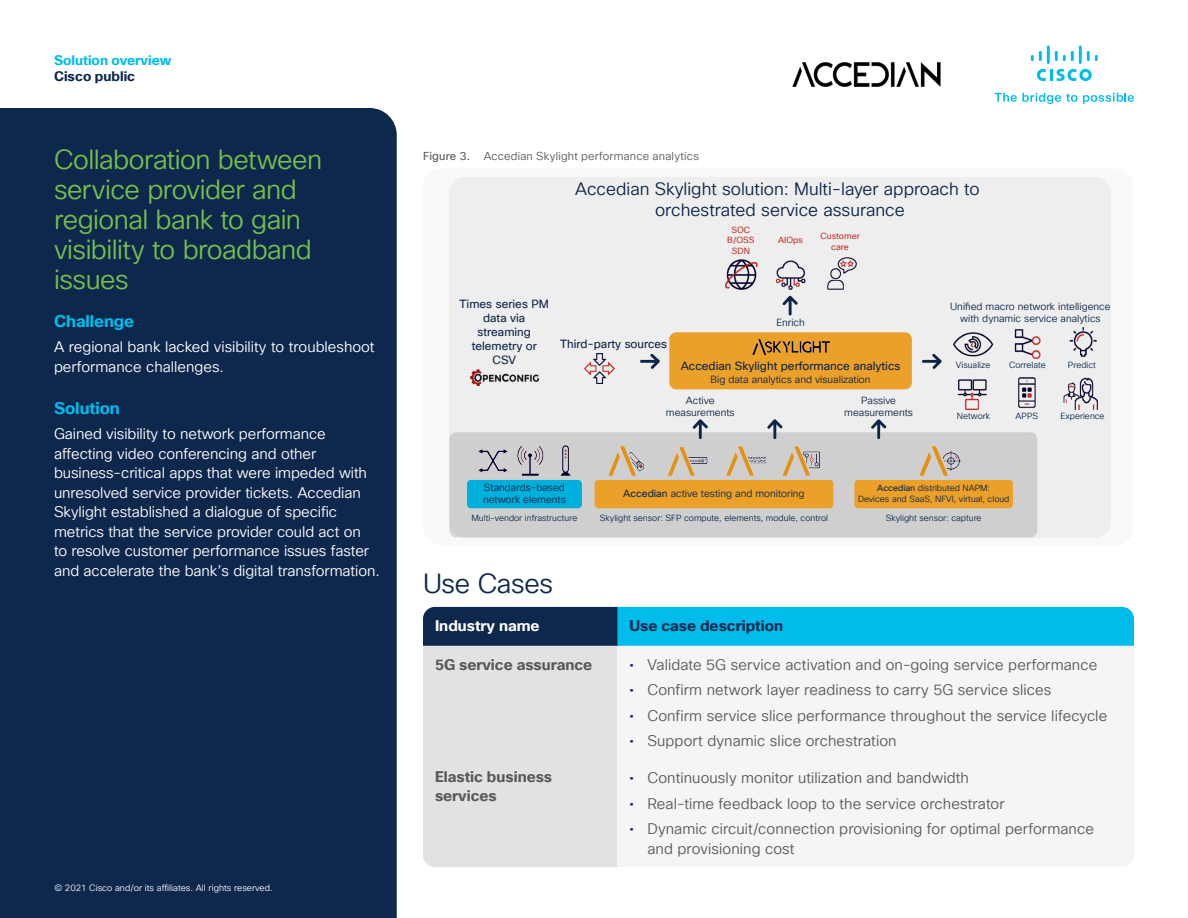
<style>
.page{position:relative;width:1188px;height:918px;background:#fff}
.page>*{position:absolute;margin:0;border:0;box-sizing:border-box;transform-origin:0 0}
.Subhead2_Green{font:27px/30px "Cisco Sans TT Light";letter-spacing:-.02em;color:#74bf4b}
.Subhead2_midnight_bl{font:27px "Cisco Sans TT Light";letter-spacing:-.015em;color:#0d274d}
.t1{font:17.4px/21px "Cisco Sans TT Light";color:#0d274d;text-align:center}
.Subhead3_Blue{font:700 16.5px "Cisco Sans TT";letter-spacing:-.005em;color:#00bceb}
.Body_White{font:15px/19.5px "Cisco Sans TT Light";letter-spacing:-.005em;color:#fff}
.t2{font:15px/19.5px "Cisco Sans TT Light";letter-spacing:.005em;color:#57585a}
.Table_body{font:700 15px/19.5px "Cisco Sans TT";color:#57585a}
.Table_Head{font:700 15px "Cisco Sans TT";color:#0d274d}
.Table_Head-2{font:700 15px "Cisco Sans TT";color:#fff}
.t3{font:700 13.5px "Cisco Sans TT";color:#00bceb}
.t4{font:700 13.5px "Cisco Sans TT";color:#0d274d}
.t5{font:11.7px/14px "Cisco Sans TT";color:#0d274d;text-align:center}
.FigureCaption{font:11.25px "Cisco Sans TT Light";letter-spacing:.015em;color:#57585a}
.t6{font:10.2px/12.1px "Cisco Sans TT Light";color:#0d274d}
.Footer_white{font:9px "Cisco Sans TT Light";color:#fff}
.t7{font:8.7px/10.5px "Cisco Sans TT Light";color:#0d274d;text-align:center}
.t8{font:8.7px/10.5px "Cisco Sans TT";color:#ce372f;text-align:center}
.s1{font-family:"Cisco Sans TT"}
.s2{font-family:"Cisco Sans TT";color:#0d274d}
</style>
<div class="page">
<svg style="left:995px;top:93px;width:82px;height:11px"></svg>
<svg style="left:1083px;top:93px;width:51px;height:11px"></svg>
<svg style="left:1037px;top:69px;width:55px;height:12px"></svg>
<svg style="left:1031px;top:51px;width:11px;height:10px"></svg>
<hr style="left:1047px;top:45px;width:3px;height:19px;background:#00bdeb">
<svg style="left:1055px;top:51px;width:19px;height:10px"></svg>
<hr style="left:1079px;top:45px;width:3px;height:19px;background:#00bdeb">
<svg style="left:1087px;top:51px;width:11px;height:10px"></svg>
<img style="left:792px;top:63px;width:148px;height:24px">
<div style="left:423px;top:169px;width:710px;height:376px;background:#f9f9f9;border-radius:18px"></div>
<svg style="left:449px;top:177px;width:662px;height:360px;fill:#eee"></svg>
<div style="left:423px;top:646px;width:194px;height:112px;background:#e1e2e4"></div>
<div style="left:617px;top:646px;width:517px;height:112px;background:#f5f5f6"></div>
<svg style="left:423px;top:607px;width:711px;height:39px;background:#0594c0"></svg>
<div style="left:423px;top:758px;width:194px;height:109px;background:#e1e2e4"></div>
<div style="left:0;top:108px;width:397px;height:810px;background:#0d274d"></div>
<p class="t3" style="left:54px;top:51px;width:119px">Solution overview</p>
<p class="t4" style="left:54px;top:67px;width:83px">Cisco public</p>
<p class="Subhead2_Green" style="left:54px;top:146px;width:270px">Collaboration between service provider and regional bank to gain visibility to broadband issues</p>
<p class="Subhead3_Blue" style="left:54px;top:310px;width:82px">Challenge</p>
<p class="Body_White" style="left:54px;top:338px;width:322px">A regional bank lacked visibility to troubleshoot performance challenges.</p>
<p class="Subhead3_Blue" style="left:54px;top:397px;width:67px">Solution</p>
<p class="Body_White" style="left:54px;top:425px;width:327px">Gained visibility to network performance affecting video conferencing and other business-critical apps that were impeded with unresolved service provider tickets. Accedian Skylight established a dialogue of specific metrics that the service provider could act on<br>to resolve customer performance issues faster and accelerate the bank’s digital transformation.</p>
<p class="Footer_white" style="left:54px;top:882px;width:220px">© 2021 Cisco and/or its affiliates. All rights reserved.</p>
<p class="FigureCaption" style="left:423px;top:148px;width:278px"><span class="s1">Figure 3.</span> Accedian Skylight performance analytics</p>
<p class="t1" style="left:575px;top:179px;width:406px">Accedian Skylight solution: Multi-layer approach to orchestrated service assurance</p>
<p class="t8" style="left:727px;top:225px;width:29px">SOC<br>B/OSS<br>SDN</p>
<p class="t8" style="left:820px;top:231px;width:41px">Customer care</p>
<p class="t8" style="left:778px;top:235px;width:26px">AIOps</p>
<p class="t5" style="left:460px;top:297px;width:91px">Times series PM data via streaming telemetry or<br>CSV</p>
<p class="t5" style="left:560px;top:337px;width:109px">Third-party sources</p>
<p class="t6" style="left:776px;top:317px;width:30px">Enrich</p>
<p class="t5" style="left:681px;top:359px;width:221px">Accedian Skylight performance analytics</p>
<p class="t6" style="left:686px;top:370px;width:186px;line-height:20.4px;text-indent:25px">Big data analytics and visualization<br>Active</p>
<p class="t6" style="left:666px;top:406px;width:70px">measurements</p>
<p class="t6" style="left:844px;top:394px;width:70px;text-align:center">Passive measurements</p>
<p class="t6" style="left:950px;top:301px;width:162px;text-align:center">Unified macro network intelligence with dynamic service analytics</p>
<p class="t7" style="left:956px;top:360px;width:36px">Visualize</p>
<p class="t7" style="left:1009px;top:360px;width:38px">Correlate</p>
<p class="t7" style="left:1068px;top:360px;width:29px">Predict</p>
<p class="t7" style="left:957px;top:411px;width:35px">Network</p>
<p class="t7" style="left:1016px;top:411px;width:24px">APPS</p>
<p class="t7" style="left:1060px;top:411px;width:46px">Experience</p>
<p class="t6" style="left:483px;top:481px;width:84px">Standards-based network elements</p>
<p class="t7" style="left:471px;top:513px;width:107px">Multi-vendor infrastructure</p>
<p class="t7" style="left:600px;top:513px;width:230px">Skylight sensor: SFP compute, elements, module, control</p>
<p class="t7" style="left:886px;top:513px;width:97px">Skylight sensor: capture</p>
<p class="t6" style="left:623px;top:488px;width:183px"><span class="s1">Accedian</span> active testing and monitoring</p>
<p class="t7" style="left:858px;top:483px;width:153px"><span class="s1">Accedian</span> distributed NAPM:<br>Devices and SaaS, NFVI, virtual, cloud</p>
<p class="Subhead2_midnight_bl" style="left:423px;top:566px;width:132px">Use Cases</p>
<p class="Table_Head-2" style="left:435px;top:615px;width:106px">Industry name</p>
<p class="Table_Head" style="left:629px;top:615px;width:155px">Use case description</p>
<p class="Table_body" style="left:435px;top:655px;width:159px">5G service assurance</p>
<p class="t2" style="left:629px;top:655px;width:469px"><span class="s2">•</span> Validate 5G service activation and on-going service performance</p>
<p class="t2" style="left:629px;top:681px;width:424px"><span class="s2">•</span> Confirm network layer readiness to carry 5G service slices</p>
<p class="t2" style="left:629px;top:706px;width:479px"><span class="s2">•</span> Confirm service slice performance throughout the service lifecycle</p>
<p class="t2" style="left:629px;top:732px;width:269px"><span class="s2">•</span> Support dynamic slice orchestration</p>
<p class="Table_body" style="left:435px;top:767px;width:119px">Elastic business services</p>
<p class="t2" style="left:629px;top:769px;width:341px"><span class="s2">•</span> Continuously monitor utilization and bandwidth</p>
<p class="t2" style="left:629px;top:794px;width:377px"><span class="s2">•</span> Real-time feedback loop to the service orchestrator</p>
<p class="t2" style="left:647px;top:820px;width:448px;text-indent:-18px"><span class="s2">•</span> Dynamic circuit/connection provisioning for optimal performance and provisioning cost</p>
</div>
